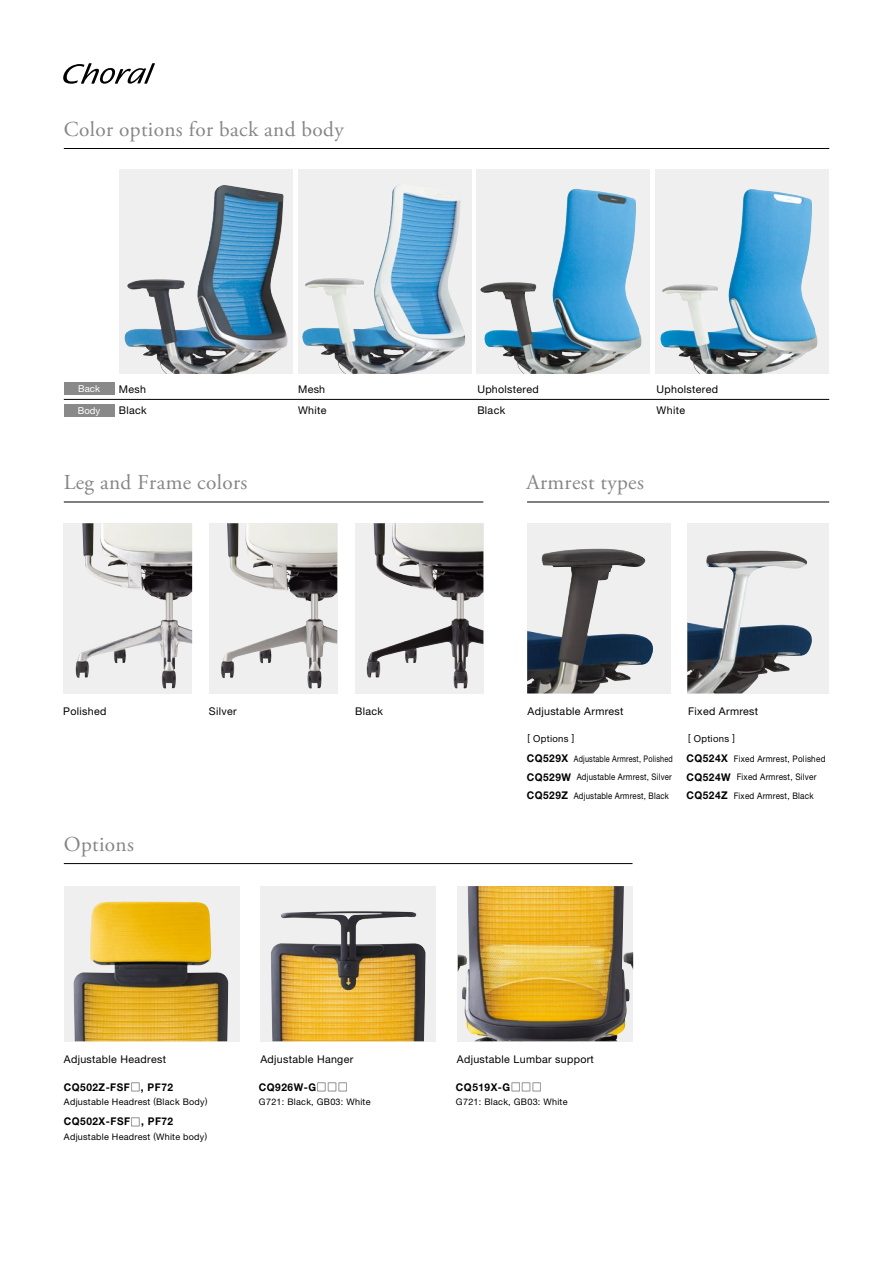
<style>
.page{position:relative;width:893px;height:1263px;background:#fff}
.page>*{position:absolute;margin:0;border:0;box-sizing:border-box;transform-origin:0 0}
.t1{font:21.3px "Adobe Garamond Pro";letter-spacing:.015em;color:#868687}
.t2{font:10.65px/21.3px "Helvetica Neue";letter-spacing:.03em;color:#000}
.t3{font:700 10.65px "Helvetica Neue LT Std";letter-spacing:.05em;color:#000;scale:.95 1}
.t4{font:9.6px "Helvetica Neue";letter-spacing:.03em;color:#000}
.t5{font:9.6px "Helvetica Neue";letter-spacing:.005em;color:#fff}
.t6{font:9px "Helvetica Neue";letter-spacing:.03em;color:#000}
.t7{font:9px/18.6px "Helvetica Neue";letter-spacing:.03em;color:#000;text-align:justify;scale:.8 1}
.t8{font:9px/18.6px "Helvetica Neue";letter-spacing:.03em;color:#000;scale:.9 1}
.s1{font-family:"Helvetica Neue LT Std";font-weight:700;font-size:10.65px}
.s2{font-family:"Koz Go Pr 6 N Regular 90 pv RKSJ H";font-weight:400}
</style>
<div class="page">
<hr style="left:64px;top:148px;width:765px;height:1px;background:#000">
<hr style="left:64px;top:863px;width:568px;height:1px;background:#000">
<div style="left:64px;top:886px;width:175px;height:155px;background:#efefef"></div>
<div style="left:64px;top:404px;width:51px;height:12px;background:#898989"></div>
<div style="left:64px;top:382px;width:51px;height:13px;background:#898989"></div>
<hr style="left:64px;top:399px;width:765px;height:1px;background:#000">
<div style="left:656px;top:170px;width:173px;height:204px;background:#efefef"></div>
<div style="left:477px;top:170px;width:173px;height:204px;background:#efefef"></div>
<svg style="left:298px;top:170px;width:173px;height:204px"></svg>
<svg style="left:119px;top:170px;width:173px;height:204px"></svg>
<hr style="left:64px;top:502px;width:419px;height:1px;background:#000">
<svg style="left:64px;top:523px;width:128px;height:170px;fill:#efefef"></svg>
<svg style="left:209px;top:523px;width:128px;height:170px;fill:#efefef"></svg>
<svg style="left:355px;top:523px;width:128px;height:170px;fill:#efefef"></svg>
<div style="left:527px;top:523px;width:143px;height:170px;background:#efefef"></div>
<div style="left:687px;top:523px;width:142px;height:170px;background:#efefef"></div>
<hr style="left:527px;top:502px;width:302px;height:1px;background:#000">
<svg style="left:63px;top:63px;width:92px;height:21px"></svg>
<img style="left:660px;top:189px;width:158px;height:185px">
<img style="left:480px;top:189px;width:162px;height:185px">
<img style="left:302px;top:184px;width:98px;height:162px">
<img style="left:124px;top:185px;width:98px;height:162px">
<img style="left:75px;top:523px;width:100px;height:165px">
<img style="left:221px;top:523px;width:101px;height:165px">
<img style="left:367px;top:523px;width:102px;height:165px">
<img style="left:527px;top:548px;width:126px;height:145px">
<img style="left:687px;top:550px;width:125px;height:143px">
<img style="left:73px;top:902px;width:155px;height:139px">
<img style="left:458px;top:886px;width:175px;height:155px">
<div style="left:261px;top:886px;width:175px;height:155px;background:#efefef"></div>
<img style="left:271px;top:911px;width:155px;height:130px">
<h1 class="t1" style="left:64px;top:116px;width:281px">Color options for back and body</h1>
<p class="t5" style="left:78px;top:382px;width:23px">Back</p>
<p class="t5" style="left:78px;top:403px;width:24px">Body</p>
<p class="t2" style="left:119px;top:379px;width:29px">Mesh<br>Black</p>
<p class="t2" style="left:298px;top:379px;width:30px">Mesh<br>White</p>
<p class="t2" style="left:477px;top:379px;width:63px">Upholstered<br>Black</p>
<p class="t2" style="left:657px;top:379px;width:63px">Upholstered<br>White</p>
<h1 class="t1" style="left:64px;top:470px;width:185px">Leg and Frame colors</h1>
<h1 class="t1" style="left:526px;top:470px;width:119px">Armrest types</h1>
<p class="t2" style="left:63px;top:701px;width:45px">Polished</p>
<p class="t2" style="left:209px;top:701px;width:29px">Silver</p>
<p class="t2" style="left:355px;top:701px;width:29px">Black</p>
<p class="t2" style="left:528px;top:701px;width:97px">Adjustable Armrest</p>
<p class="t2" style="left:688px;top:701px;width:72px">Fixed Armrest</p>
<p class="t4" style="left:528px;top:732px;width:48px">[ Options ]</p>
<p class="t4" style="left:688px;top:732px;width:48px">[ Options ]</p>
<h1 class="t1" style="left:64px;top:831px;width:72px">Options</h1>
<p class="t7" style="left:527px;top:750px;width:184px"><span class="s1">CQ529X</span> Adjustable Armrest, Polished <span class="s1">CQ529W</span> Adjustable Armrest, Silver <span class="s1">CQ529Z</span> Adjustable Armrest, Black</p>
<p class="t8" style="left:686px;top:750px;width:156px"><span class="s1">CQ524X</span> Fixed Armrest, Polished<br><span class="s1">CQ524W</span> Fixed Armrest, Silver<br><span class="s1">CQ524Z</span> Fixed Armrest, Black</p>
<p class="t2" style="left:64px;top:1049px;width:104px">Adjustable Headrest</p>
<p class="t2" style="left:260px;top:1049px;width:94px">Adjustable Hanger</p>
<p class="t2" style="left:457px;top:1049px;width:139px">Adjustable Lumbar support</p>
<p class="t3" style="left:64px;top:1080px;width:116px">CQ502Z-FSF<span class="s2">□</span>, PF72</p>
<p class="t6" style="left:64px;top:1095px;width:145px">Adjustable Headrest (Black Body)</p>
<p class="t3" style="left:64px;top:1115px;width:117px">CQ502X-FSF<span class="s2">□</span>, PF72</p>
<p class="t6" style="left:64px;top:1130px;width:145px">Adjustable Headrest (White body)</p>
<p class="t3" style="left:259px;top:1080px;width:95px">CQ926W-G<span class="s2">□□□</span></p>
<p class="t6" style="left:259px;top:1095px;width:113px">G721: Black, GB03: White</p>
<p class="t3" style="left:456px;top:1080px;width:92px">CQ519X-G<span class="s2">□□□</span></p>
<p class="t6" style="left:456px;top:1095px;width:113px">G721: Black, GB03: White</p>
</div>
